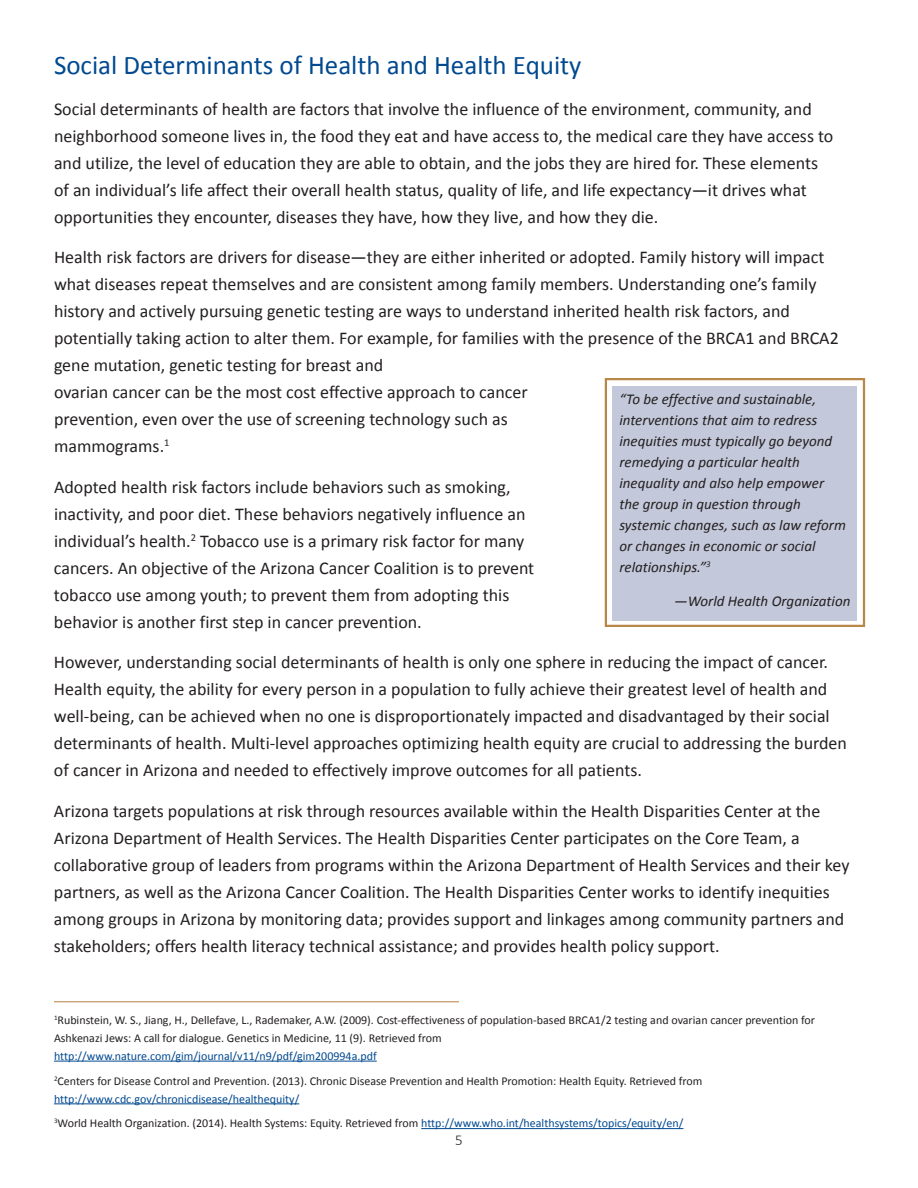
<style>
.page{position:relative;width:918px;height:1188px;background:#fff}
.page>*{position:absolute;margin:0;border:0;box-sizing:border-box;transform-origin:0 0}
.t1{font:27px "Calibri";color:#014990}
.t2{font:18px/27px "Calibri";color:#231f20}
.t3{font:italic 15px/21px "Calibri";color:#231f20}
.t4{font:300 15px "Calibri";color:#231f20}
.t5{font:12px/18px "Calibri";color:#231f20}
.s1{color:#014990}
</style>
<div class="page">
<div style="left:613px;top:386px;width:244px;height:234px;background:#c3c8da"></div>
<div style="left:605px;top:378px;width:260px;height:249px;border:2px solid #b98747"></div>
<hr style="left:54px;top:1061px;width:323px;height:1px;background:#014990">
<hr style="left:54px;top:1103px;width:245px;height:1px;background:#014990">
<hr style="left:421px;top:1128px;width:262px;height:1px;background:#014990">
<hr style="left:54px;top:1001px;width:405px;height:1px;background:#b98747">
<h3 class="t1" style="left:54px;top:48px;width:529px">Social Determinants of Health and Health Equity</h3>
<p class="t2" style="left:54px;top:95px;width:781px">Social determinants of health are factors that involve the influence of the environment, community, and neighborhood someone lives in, the food they eat and have access to, the medical care they have access to and utilize, the level of education they are able to obtain, and the jobs they are hired for. These elements of an individual’s life affect their overall health status, quality of life, and life expectancy—it drives what opportunities they encounter, diseases they have, how they live, and how they die.</p>
<p class="t2" style="left:54px;top:244px;width:786px">Health risk factors are drivers for disease—they are either inherited or adopted. Family history will impact what diseases repeat themselves and are consistent among family members. Understanding one’s family history and actively pursuing genetic testing are ways to understand inherited health risk factors, and potentially taking action to alter them. For example, for families with the presence of the BRCA1 and BRCA2 gene mutation, genetic testing for breast and<br>ovarian cancer can be the most cost effective approach to cancer<br>prevention, even over the use of screening technology such as<br>mammograms.<sup>1</sup></p>
<p class="t3" style="left:619px;top:388px;width:228px">“To be effective and sustainable, interventions that aim to redress inequities must typically go beyond remedying a particular health inequality and also help empower the group in question through systemic changes, such as law reform or changes in economic or social relationships.”<sup>3</sup></p>
<p class="t3" style="left:674px;top:590px;width:178px">—World Health Organization</p>
<p class="t2" style="left:54px;top:473px;width:482px">Adopted health risk factors include behaviors such as smoking, inactivity, and poor diet. These behaviors negatively influence an individual’s health.<sup>2</sup> Tobacco use is a primary risk factor for many cancers. An objective of the Arizona Cancer Coalition is to prevent tobacco use among youth; to prevent them from adopting this behavior is another first step in cancer prevention.</p>
<p class="t2" style="left:54px;top:649px;width:795px">However, understanding social determinants of health is only one sphere in reducing the impact of cancer.<br>Health equity, the ability for every person in a population to fully achieve their greatest level of health and well-being, can be achieved when no one is disproportionately impacted and disadvantaged by their social determinants of health. Multi-level approaches optimizing health equity are crucial to addressing the burden of cancer in Arizona and needed to effectively improve outcomes for all patients.</p>
<p class="t2" style="left:54px;top:797px;width:797px">Arizona targets populations at risk through resources available within the Health Disparities Center at the Arizona Department of Health Services. The Health Disparities Center participates on the Core Team, a collaborative group of leaders from programs within the Arizona Department of Health Services and their key partners, as well as the Arizona Cancer Coalition. The Health Disparities Center works to identify inequities among groups in Arizona by monitoring data; provides support and linkages among community partners and stakeholders; offers health literacy technical assistance; and provides health policy support.</p>
<p class="t5" style="left:54px;top:1011px;width:763px"><sup>1</sup>Rubinstein, W. S., Jiang, H., Dellefave, L., Rademaker, A.W. (2009). Cost-effectiveness of population-based BRCA1/2 testing and ovarian cancer prevention for<br>Ashkenazi Jews: A call for dialogue. Genetics in Medicine, 11 (9). Retrieved from<br><span class="s1">http://www.nature.com/gim/journal/v11/n9/pdf/gim200994a.pdf</span></p>
<p class="t5" style="left:54px;top:1072px;width:650px"><sup>2</sup>Centers for Disease Control and Prevention. (2013). Chronic Disease Prevention and Health Promotion: Health Equity. Retrieved from <span class="s1">http://www.cdc.gov/chronicdisease/healthequity/</span></p>
<p class="t5" style="left:54px;top:1114px;width:631px"><sup>3</sup>World Health Organization. (2014). Health Systems: Equity. Retrieved from <span class="s1">http://www.who.int/healthsystems/topics/equity/en/</span></p>
<p class="t4" style="left:455px;top:1131px;width:9px">5</p>
</div>
